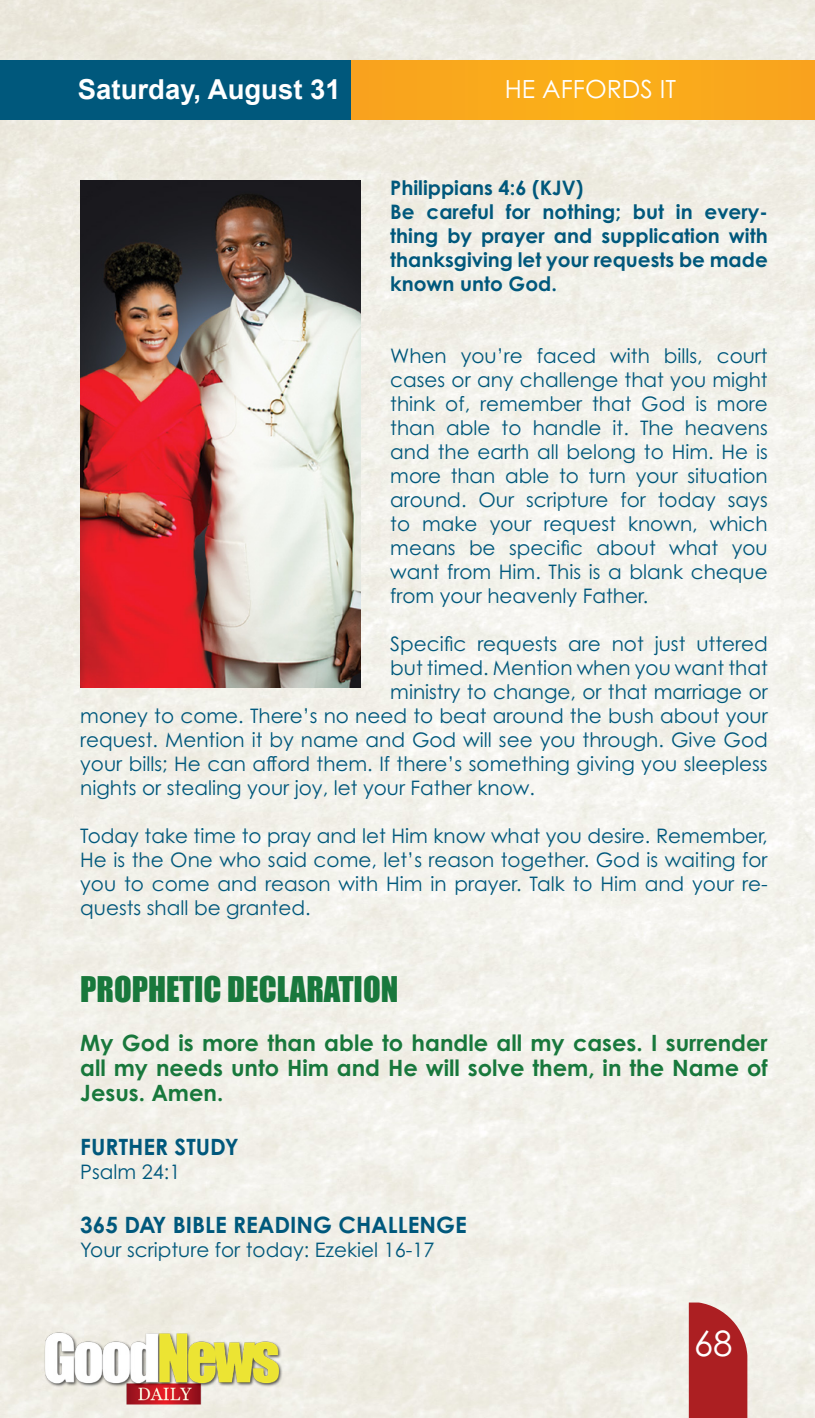
<style>
.page{position:relative;width:815px;height:1418px;background:#fff}
.page>*{position:absolute;margin:0;border:0;box-sizing:border-box;transform-origin:0 0}
.t1{font:35px "Century Gothic Pro";color:#fff}
.t2{font:32.5px "Impact";color:#18783c}
.t3{font:700 27.5px "Arial";color:#fff}
.t4{font:25px "Century Gothic Pro";color:#fff}
.t5{font:700 22.5px/25px "Century Gothic Pro";color:#18783c;text-align:justify}
.t6{font:700 22.5px "Century Gothic Pro";color:#00587c}
.t7{font:20px/24px "Century Gothic Pro";color:#00587c;text-align:justify}
.t8{font:700 20px/24px "Century Gothic Pro";color:#00587c;text-align:justify}
</style>
<div class="page">
<img style="left:0;top:0;width:815px;height:1417px">
<div style="left:168px;top:60px;width:647px;height:60px;background:#f9a91c"></div>
<div style="left:0;top:60px;width:351px;height:60px;background:#00587c"></div>
<div style="left:689px;top:1302px;width:58px;height:115px;background:#ac1f22"></div>
<img style="left:39px;top:1330px;width:246px;height:76px">
<img style="left:80px;top:180px;width:280px;height:507px">
<p class="t3" style="left:78px;top:71px;width:264px">Saturday, August 31</p>
<p class="t4" style="left:505px;top:73px;width:173px">HE AFFORDS IT</p>
<p class="t8" style="left:390px;top:175px;width:195px">Philippians 4:6 (KJV)</p>
<p class="t8" style="left:390px;top:199px;width:379px">Be careful for nothing; but in every&shy;thing by prayer and supplication with thanksgiving let your requests be made known unto God.</p>
<p class="t7" style="left:390px;top:343px;width:379px">When you’re faced with bills, court cases or any challenge that you might think of, remember that God is more than able to handle it. The heavens and the earth all belong to Him. He is more than able to turn your situation around. Our scripture for today says to make your request known, which means be specific about what you want from Him. This is a blank cheque from your heavenly Father.</p>
<p class="t7" style="left:390px;top:631px;width:379px">Specific requests are not just uttered</p>
<p class="t7" style="left:390px;top:655px;width:379px">but timed. Mention when you want that</p>
<p class="t7" style="left:390px;top:679px;width:379px">ministry to change, or that marriage or</p>
<p class="t7" style="left:80px;top:703px;width:689px">money to come. There’s no need to beat around the bush about your</p>
<p class="t7" style="left:80px;top:727px;width:689px">request. Mention it by name and God will see you through. Give God</p>
<p class="t7" style="left:80px;top:751px;width:689px">your bills; He can afford them. If there’s something giving you sleepless</p>
<p class="t7" style="left:80px;top:775px;width:456px">nights or stealing your joy, let your Father know.</p>
<p class="t7" style="left:80px;top:823px;width:689px">Today take time to pray and let Him know what you desire. Remember, He is the One who said come, let’s reason together. God is waiting for you to come and reason with Him in prayer. Talk to Him and your re&shy;quests shall be granted.</p>
<p class="t2" style="left:80px;top:964px;width:320px">PROPHETIC DECLARATION</p>
<p class="t5" style="left:80px;top:1030px;width:689px">My God is more than able to handle all my cases. I surrender all my needs unto Him and He will solve them, in the Name of Jesus. Amen.</p>
<p class="t6" style="left:80px;top:1133px;width:160px">FURTHER STUDY</p>
<p class="t7" style="left:80px;top:1159px;width:102px">Psalm 24:1</p>
<p class="t6" style="left:80px;top:1211px;width:388px">365 DAY BIBLE READING CHALLENGE</p>
<p class="t7" style="left:80px;top:1237px;width:356px">Your scripture for today: Ezekiel 16-17</p>
<h1 class="t1" style="left:694px;top:1322px;width:40px">68</h1>
</div>
